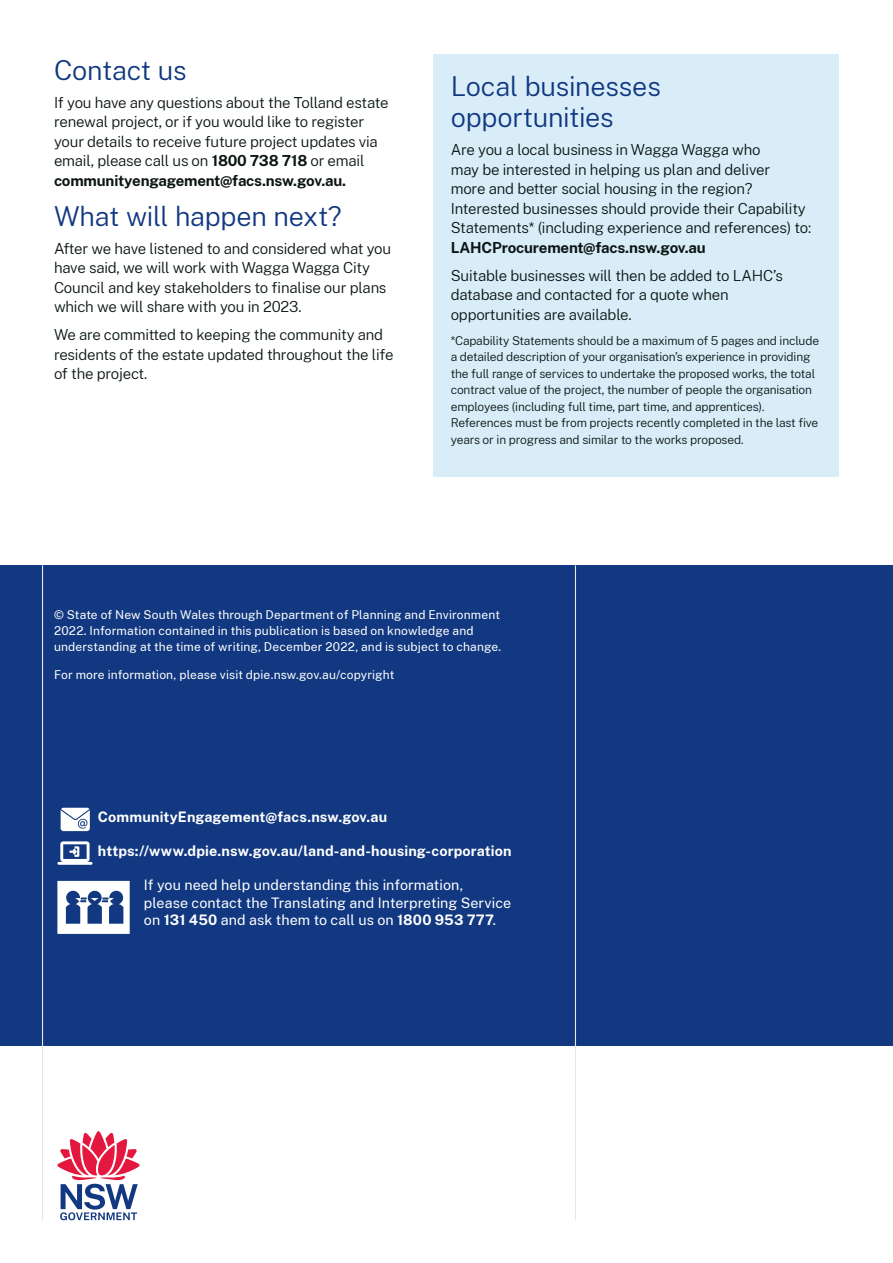
<style>
.page{position:relative;width:893px;height:1263px;background:#fff}
.page>*{position:absolute;margin:0;border:0;box-sizing:border-box;transform-origin:0 0}
._01_Heading_2{font:300 27px/31.5px "Public Sans NSW";letter-spacing:-.01em;color:#113880}
.Pa7{font:300 15px/19.5px "Public Sans NSW";letter-spacing:-.015em;color:#0b1614}
._03_Contact_Body_W{font:14.25px/17.1px "Public Sans NSW";letter-spacing:.005em;color:#fff}
._03_Contact_Body_W-2{font:700 14.25px "Public Sans NSW";letter-spacing:.01em;color:#fff}
.t1{font:300 12px/16.5px "Public Sans NSW";letter-spacing:-.015em;color:#0b1614}
.t2{font:12px/15.8px "Public Sans NSW";letter-spacing:.01em;color:#fff}
.s1{font-weight:700}
</style>
<div class="page">
<div style="left:434px;top:54px;width:405px;height:422px;background:#d9edf9"></div>
<div style="left:0;top:565px;width:893px;height:480px;background:#113880"></div>
<hr style="left:42px;top:565px;width:1px;height:655px;background:#e8e6e5">
<hr style="left:575px;top:565px;width:1px;height:655px;background:#e8e6e5">
<svg style="left:61px;top:808px;width:29px;height:23px"></svg>
<svg style="left:57px;top:841px;width:35px;height:24px"></svg>
<svg style="left:57px;top:881px;width:73px;height:53px"></svg>
<svg style="left:57px;top:1131px;width:83px;height:89px"></svg>
<p class="_01_Heading_2" style="left:54px;top:52px;width:134px">Contact us</p>
<p class="Pa7" style="left:54px;top:91px;width:336px">If you have any questions about the Tolland estate renewal project, or if you would like to register your details to receive future project updates via email, please call us on <span class="s1">1800 738 718</span> or email <span class="s1">communityengagement@facs.nsw.gov.au.</span></p>
<p class="_01_Heading_2" style="left:54px;top:198px;width:289px">What will happen next?</p>
<p class="Pa7" style="left:54px;top:237px;width:339px">After we have listened to and considered what you have said, we will work with Wagga Wagga City Council and key stakeholders to finalise our plans which we will share with you in 2023.</p>
<p class="Pa7" style="left:54px;top:324px;width:341px">We are committed to keeping the community and residents of the estate updated throughout the life of the project.</p>
<p class="_01_Heading_2" style="left:451px;top:69px;width:212px">Local businesses opportunities</p>
<p class="Pa7" style="left:451px;top:139px;width:362px">Are you a local business in Wagga Wagga who<br>may be interested in helping us plan and deliver<br>more and better social housing in the region?<br>Interested businesses should provide their Capability Statements* (including experience and references) to:<br><span class="s1">LAHCProcurement@facs.nsw.gov.au</span></p>
<p class="Pa7" style="left:451px;top:265px;width:334px">Suitable businesses will then be added to LAHC’s database and contacted for a quote when opportunities are available.</p>
<p class="t1" style="left:451px;top:331px;width:370px">*Capability Statements should be a maximum of 5 pages and include a detailed description of your organisation’s experience in providing the full range of services to undertake the proposed works, the total contract value of the project, the number of people the organisation employees (including full time, part time, and apprentices).<br>References must be from projects recently completed in the last five years or in progress and similar to the works proposed.</p>
<p class="t2" style="left:54px;top:606px;width:449px">© State of New South Wales through Department of Planning and Environment<br>2022. Information contained in this publication is based on knowledge and understanding at the time of writing, December 2022, and is subject to change.</p>
<p class="t2" style="left:54px;top:666px;width:342px">For more information, please visit dpie.nsw.gov.au/copyright</p>
<p class="_03_Contact_Body_W-2" style="left:98px;top:805px;width:291px">CommunityEngagement@facs.nsw.gov.au</p>
<p class="_03_Contact_Body_W-2" style="left:98px;top:840px;width:415px">https://www.dpie.nsw.gov.au/land-and-housing-corporation</p>
<p class="_03_Contact_Body_W" style="left:144px;top:876px;width:369px">If you need help understanding this information,<br>please contact the Translating and Interpreting Service on <span class="s1">131 450</span> and ask them to call us on <span class="s1">1800 953 777</span>.</p>
</div>
